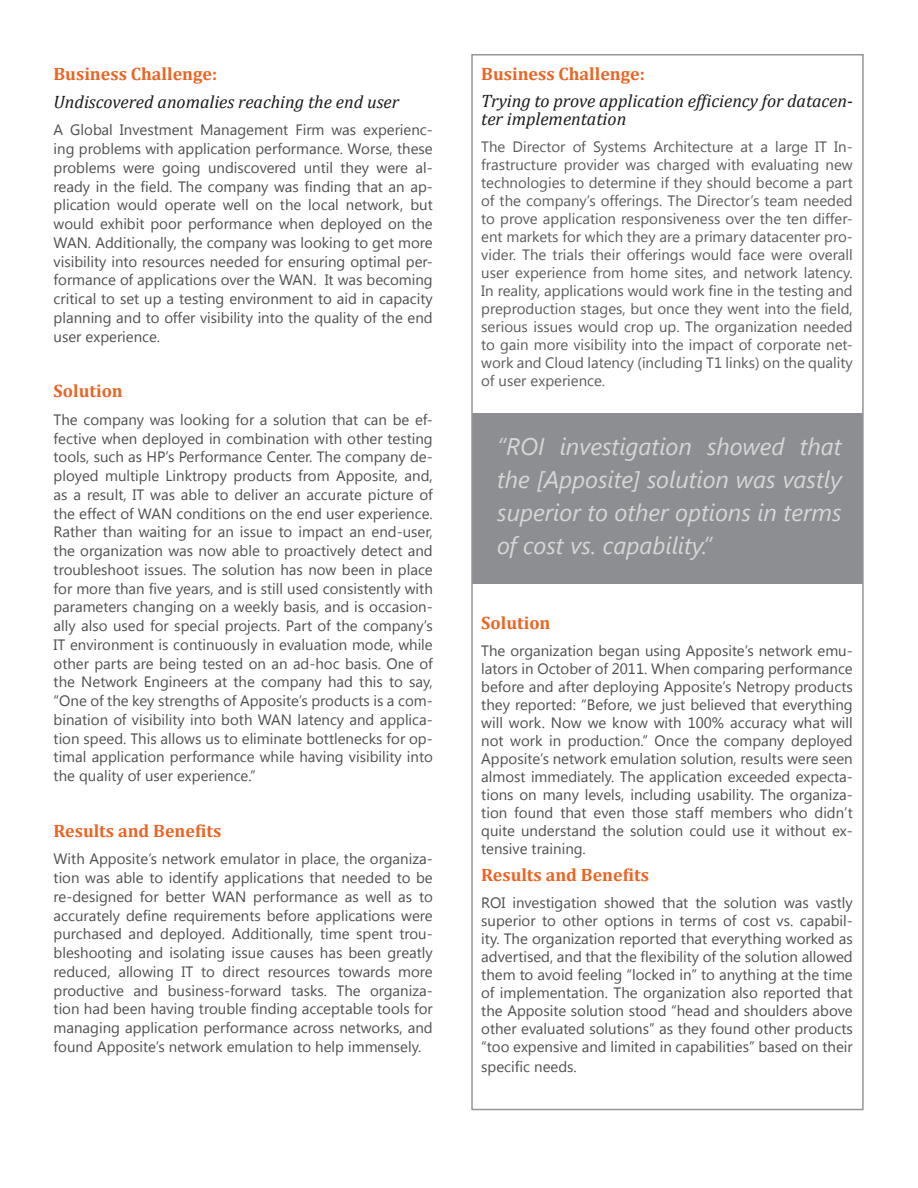
<style>
.page{position:relative;width:918px;height:1188px;background:#fff}
.page>*{position:absolute;margin:0;border:0;box-sizing:border-box;transform-origin:0 0}
.t1{font:italic 24px/33px "Segoe UI";color:#d1d2d4;text-align:justify}
.t2{font:italic 18px/18px "Cambria";color:#1b1b1b}
.t3{font:700 18px "Cambria";color:#ec6423}
.t4{font:15px/18.8px "Segoe UI";color:#504f4f;text-align:justify}
.t5{font:15px/18px "Segoe UI";color:#5a5b5a;text-align:justify}
</style>
<div class="page">
<div style="left:472px;top:413px;width:390px;height:171px;background:#8c8e91"></div>
<div style="left:471px;top:54px;width:393px;height:1056px;border:2px solid #939598"></div>
<p class="t3" style="left:54px;top:61px;width:165px">Business Challenge:</p>
<p class="t2" style="left:54px;top:92px;width:347px">Undiscovered anomalies reaching the end user</p>
<p class="t4" style="left:54px;top:120px;width:381px">A Global Investment Management Firm was experienc&shy;ing problems with application performance. Worse, these problems were going undiscovered until they were al&shy;ready in the field. The company was finding that an ap&shy;plication would operate well on the local network, but would exhibit poor performance when deployed on the WAN. Additionally, the company was looking to get more visibility into resources needed for ensuring optimal per&shy;formance of applications over the WAN. It was becoming critical to set up a testing environment to aid in capacity planning and to offer visibility into the quality of the end user experience.</p>
<p class="t3" style="left:54px;top:378px;width:71px">Solution</p>
<p class="t4" style="left:54px;top:410px;width:381px">The company was looking for a solution that can be ef&shy;fective when deployed in combination with other testing tools, such as HP’s Performance Center. The company de&shy;ployed multiple Linktropy products from Apposite, and, as a result, IT was able to deliver an accurate picture of the effect of WAN conditions on the end user experience.<br>Rather than waiting for an issue to impact an end-user, the organization was now able to proactively detect and troubleshoot issues. The solution has now been in place for more than five years, and is still used consistently with parameters changing on a weekly basis, and is occasion&shy;ally also used for special projects. Part of the company’s IT environment is continuously in evaluation mode, while other parts are being tested on an ad-hoc basis. One of the Network Engineers at the company had this to say, “One of the key strengths of Apposite’s products is a com&shy;bination of visibility into both WAN latency and applica&shy;tion speed. This allows us to eliminate bottlenecks for op&shy;timal application performance while having visibility into the quality of user experience.”</p>
<p class="t3" style="left:54px;top:818px;width:169px">Results and Benefits</p>
<p class="t4" style="left:54px;top:849px;width:381px">With Apposite’s network emulator in place, the organiza&shy;tion was able to identify applications that needed to be re-designed for better WAN performance as well as to accurately define requirements before applications were purchased and deployed. Additionally, time spent trou&shy;bleshooting and isolating issue causes has been greatly reduced, allowing IT to direct resources towards more productive and business-forward tasks. The organiza&shy;tion had been having trouble finding acceptable tools for managing application performance across networks, and found Apposite’s network emulation to help immensely.</p>
<p class="t3" style="left:481px;top:61px;width:165px">Business Challenge:</p>
<p class="t2" style="left:481px;top:91px;width:373px">Trying to prove application efficiency for datacen&shy;ter implementation</p>
<p class="t5" style="left:481px;top:137px;width:373px">The Director of Systems Architecture at a large IT In&shy;frastructure provider was charged with evaluating new technologies to determine if they should become a part of the company’s offerings. The Director’s team needed to prove application responsiveness over the ten differ&shy;ent markets for which they are a primary datacenter pro&shy;vider. The trials their offerings would face were overall user experience from home sites, and network latency.<br>In reality, applications would work fine in the testing and preproduction stages, but once they went into the field, serious issues would crop up. The organization needed to gain more visibility into the impact of corporate net&shy;work and Cloud latency (including T1 links) on the quality of user experience.</p>
<h1 class="t1" style="left:497px;top:429px;width:346px">“ROI investigation showed that the [Apposite] solution was vastly superior to other options in terms of cost vs. capability.”</h1>
<p class="t3" style="left:481px;top:610px;width:71px">Solution</p>
<p class="t4" style="left:481px;top:641px;width:373px;line-height:18px">The organization began using Apposite’s network emu&shy;lators in October of 2011. When comparing performance before and after deploying Apposite’s Netropy products they reported: “Before, we just believed that everything will work. Now we know with 100% accuracy what will not work in production.” Once the company deployed Apposite’s network emulation solution, results were seen almost immediately. The application exceeded expecta&shy;tions on many levels, including usability. The organiza&shy;tion found that even those staff members who didn’t quite understand the solution could use it without ex&shy;tensive training.</p>
<p class="t3" style="left:481px;top:862px;width:169px">Results and Benefits</p>
<p class="t4" style="left:481px;top:893px;width:373px;line-height:18px">ROI investigation showed that the solution was vastly superior to other options in terms of cost vs. capabil&shy;ity. The organization reported that everything worked as advertised, and that the flexibility of the solution allowed them to avoid feeling “locked in” to anything at the time of implementation. The organization also reported that the Apposite solution stood “head and shoulders above other evaluated solutions” as they found other products “too expensive and limited in capabilities” based on their</p>
<p class="t4" style="left:481px;top:1057px;width:97px">specific needs.</p>
</div>
